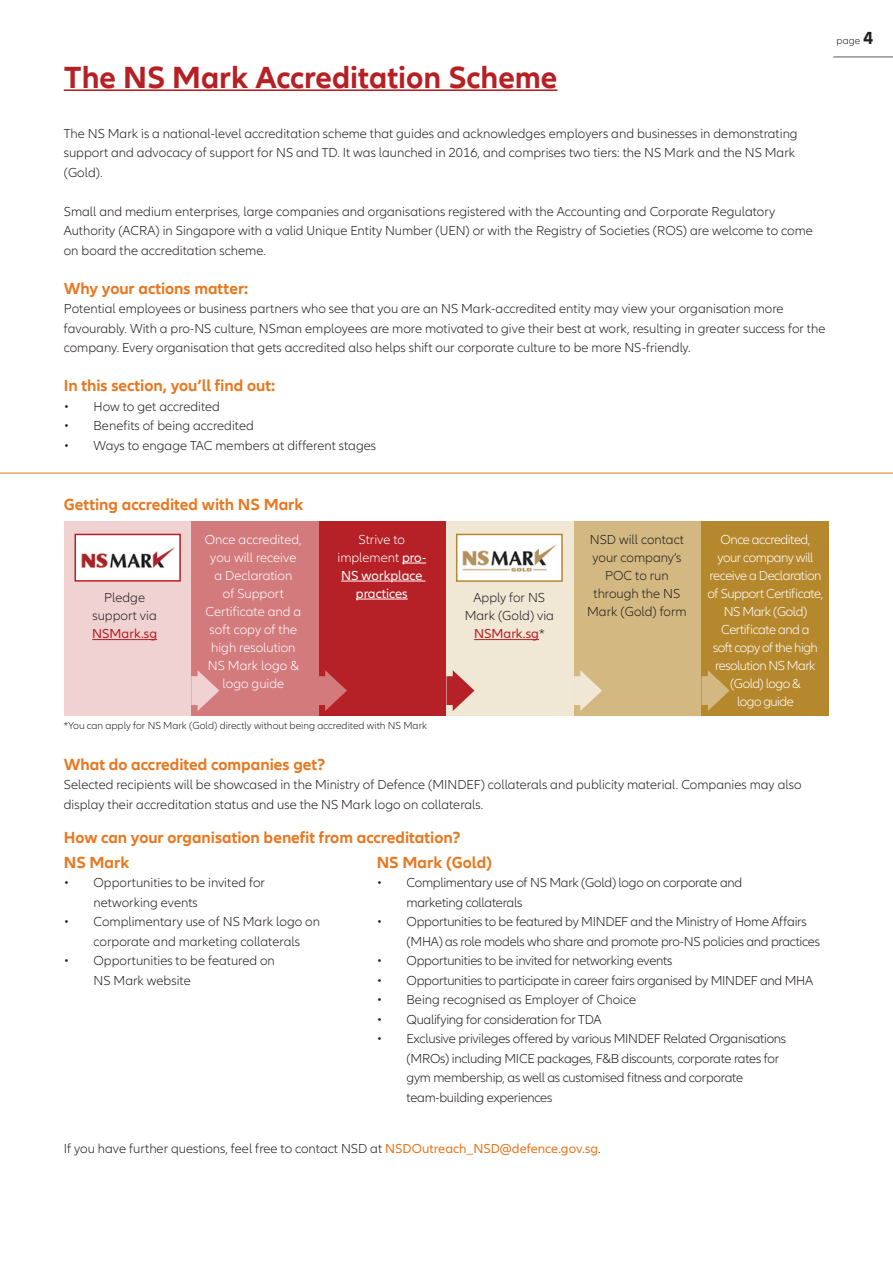
<style>
.page{position:relative;width:893px;height:1263px;background:#fff}
.page>*{position:absolute;margin:0;border:0;box-sizing:border-box;transform-origin:0 0}
.t1{font:700 31.5px "Allianz Neo";color:#b62024}
.t2{font:700 16.5px/24.6px "Allianz Neo";color:#e87821}
.t3{font:300 13.5px/19.5px "Allianz Neo W04";color:#241f21}
.t4{font:300 13.5px/19.5px "Allianz Neo W04";letter-spacing:-.02em;color:#241f21}
.t5{font:300 13.5px/18px "Allianz Neo W04";letter-spacing:-.025em;color:#fff;text-align:center}
.t6{font:300 13.5px/18px "Allianz Neo W04";color:#fff;text-align:center}
.t7{font:13.5px/18px "Allianz Neo";color:#fff;text-align:center}
.t8{font:13.5px "Allianz Neo";color:#b62024}
.t9{font:300 10.5px "Allianz Neo W04";color:#241f21}
.s1{font-family:"Allianz Neo";font-weight:700;font-size:18px}
.s2{font-family:"Allianz Neo";font-weight:400}
.s3{font-family:"Allianz Neo W04";font-weight:300;color:#241f21}
.s4{font-family:"Allianz Neo";font-weight:400;color:#e87821}
</style>
<div class="page">
<hr style="left:833px;top:57px;width:60px;height:1px;background:#59595c">
<hr style="left:0;top:473px;width:893px;height:1px;background:#e87821">
<hr style="left:64px;top:89px;width:493px;height:2px;background:#b62024">
<div style="left:64px;top:521px;width:127px;height:195px;background:#f0d2d3"></div>
<div style="left:191px;top:521px;width:128px;height:195px;background:#d37a7d"></div>
<div style="left:319px;top:521px;width:127px;height:195px;background:#b52126"></div>
<div style="left:446px;top:521px;width:128px;height:195px;background:#f0e7d5"></div>
<div style="left:574px;top:521px;width:128px;height:195px;background:#d3b881"></div>
<div style="left:702px;top:521px;width:127px;height:195px;background:#b6882d"></div>
<svg style="left:191px;top:670px;width:28px;height:41px"></svg>
<svg style="left:319px;top:670px;width:28px;height:41px"></svg>
<svg style="left:446px;top:670px;width:28px;height:41px"></svg>
<svg style="left:574px;top:670px;width:28px;height:41px"></svg>
<svg style="left:702px;top:670px;width:28px;height:41px"></svg>
<hr style="left:92px;top:639px;width:65px;height:1px;background:#b62024">
<hr style="left:474px;top:639px;width:65px;height:1px;background:#b62024">
<svg style="left:402px;top:563px;width:24px;height:1px"></svg>
<hr style="left:341px;top:581px;width:84px;height:1px;background:#fff">
<hr style="left:356px;top:599px;width:52px;height:1px;background:#fff">
<img style="left:78px;top:537px;width:100px;height:42px">
<div style="left:75px;top:534px;width:106px;height:48px;border:2px solid #b62024"></div>
<img style="left:459px;top:537px;width:101px;height:42px">
<div style="left:456px;top:534px;width:107px;height:48px;border:2px solid #b6882d"></div>
<h1 class="t1" style="left:64px;top:59px;width:495px">The NS Mark Accreditation Scheme</h1>
<p class="t9" style="left:837px;top:34px;width:38px">page <span class="s1">4</span></p>
<p class="t3" style="left:64px;top:124px;width:735px">The NS Mark is a national-level accreditation scheme that guides and acknowledges employers and businesses in demonstrating support and advocacy of support for NS and TD. It was launched in 2016, and comprises two tiers: the NS Mark and the NS Mark (Gold).</p>
<p class="t3" style="left:64px;top:202px;width:751px">Small and medium enterprises, large companies and organisations registered with the Accounting and Corporate Regulatory<br>Authority (ACRA) in Singapore with a valid Unique Entity Number (UEN) or with the Registry of Societies (ROS) are welcome to come on board the accreditation scheme.</p>
<p class="t2" style="left:64px;top:276px;width:186px">Why your actions matter:</p>
<p class="t3" style="left:64px;top:299px;width:763px">Potential employees or business partners who see that you are an NS Mark-accredited entity may view your organisation more favourably. With a pro-NS culture, NSman employees are more motivated to give their best at work, resulting in greater success for the company. Every organisation that gets accredited also helps shift our corporate culture to be more NS-friendly.</p>
<p class="t2" style="left:64px;top:374px;width:213px">In this section, you’ll find out:</p>
<p class="t3" style="left:64px;top:397px;width:158px">• How to get accredited</p>
<p class="t3" style="left:64px;top:416px;width:192px">• Benefits of being accredited</p>
<p class="t3" style="left:64px;top:436px;width:314px">• Ways to engage TAC members at different stages</p>
<p class="t2" style="left:64px;top:493px;width:241px">Getting accredited with NS Mark</p>
<p class="t3" style="left:93px;top:589px;width:66px;line-height:18px;text-align:center">Pledge support via</p>
<p class="t8" style="left:92px;top:626px;width:66px">NSMark.sg</p>
<p class="t6" style="left:205px;top:531px;width:98px">Once accredited, you will receive a Declaration<br>of Support<br>Certificate and a soft copy of the high resolution<br>NS Mark logo &amp; logo guide</p>
<p class="t3" style="left:587px;top:530px;width:101px;line-height:18px;text-align:center">NSD will contact your company’s<br>POC to run through the NS<br>Mark (Gold) form</p>
<p class="t5" style="left:707px;top:530px;width:117px">Once accredited, your company will receive a Declaration of Support Certificate,<br>NS Mark (Gold)<br>Certificate and a<br>soft copy of the high resolution NS Mark (Gold) logo &amp;<br>logo guide</p>
<p class="t6" style="left:337px;top:531px;width:90px">Strive to implement <span class="s2">pro-</span></p>
<p class="t7" style="left:341px;top:566px;width:83px">NS workplace practices</p>
<p class="t3" style="left:465px;top:589px;width:91px;line-height:18px;text-align:center">Apply for NS<br>Mark (Gold) via</p>
<p class="t8" style="left:474px;top:626px;width:72px">NSMark.sg<span class="s3">*</span></p>
<p class="t9" style="left:64px;top:719px;width:365px">*You can apply for NS Mark (Gold) directly without being accredited with NS Mark</p>
<p class="t2" style="left:64px;top:752px;width:263px">What do accredited companies get?</p>
<p class="t3" style="left:64px;top:775px;width:739px">Selected recipients will be showcased in the Ministry of Defence (MINDEF) collaterals and publicity material. Companies may also display their accreditation status and use the NS Mark logo on collaterals.</p>
<p class="t2" style="left:64px;top:825px;width:398px">How can your organisation benefit from accreditation?<br>NS Mark</p>
<p class="t3" style="left:94px;top:873px;width:173px;text-indent:-30px">• Opportunities to be invited for networking events</p>
<p class="t3" style="left:94px;top:912px;width:228px;text-indent:-30px">• Complimentary use of NS Mark logo on corporate and marketing collaterals</p>
<p class="t3" style="left:94px;top:951px;width:183px;text-indent:-30px">• Opportunities to be featured on<br>NS Mark website</p>
<p class="t2" style="left:377px;top:850px;width:117px">NS Mark (Gold)</p>
<p class="t4" style="left:407px;top:873px;width:337px;text-indent:-30px">• Complimentary use of NS Mark (Gold) logo on corporate and marketing collaterals</p>
<p class="t4" style="left:407px;top:912px;width:415px;text-indent:-30px">• Opportunities to be featured by MINDEF and the Ministry of Home Affairs (MHA) as role models who share and promote pro-NS policies and practices</p>
<p class="t4" style="left:377px;top:951px;width:297px">• Opportunities to be invited for networking events</p>
<p class="t4" style="left:377px;top:971px;width:438px">• Opportunities to participate in career fairs organised by MINDEF and MHA</p>
<p class="t3" style="left:377px;top:990px;width:261px">• Being recognised as Employer of Choice</p>
<p class="t4" style="left:377px;top:1010px;width:226px">• Qualifying for consideration for TDA</p>
<p class="t4" style="left:407px;top:1029px;width:381px;text-indent:-30px">• Exclusive privileges offered by various MINDEF Related Organisations (MROs) including MICE packages, F&amp;B discounts, corporate rates for gym membership, as well as customised fitness and corporate team-building experiences</p>
<p class="t3" style="left:64px;top:1139px;width:539px">If you have further questions, feel free to contact NSD at <span class="s4">NSDOutreach_NSD@defence.gov.sg</span>.</p>
</div>
